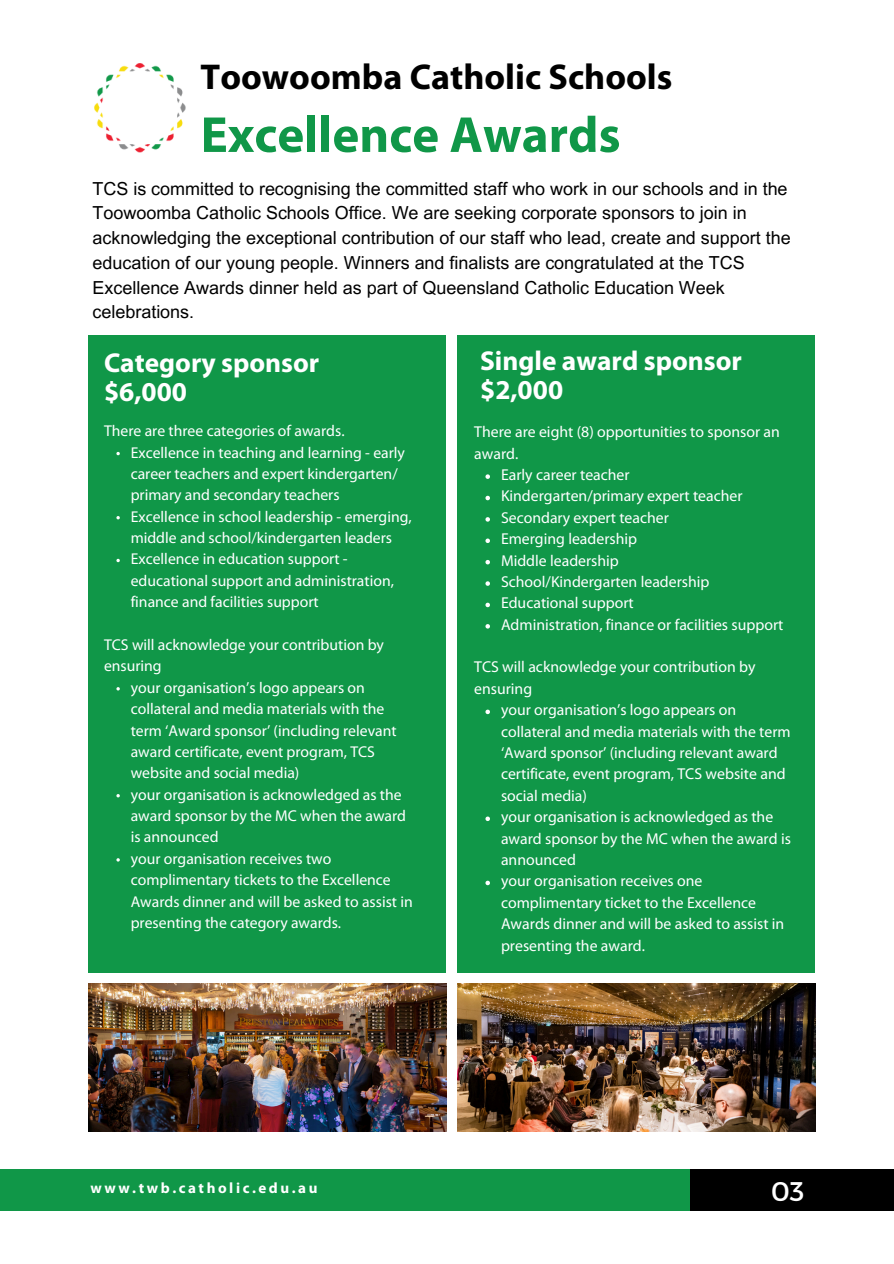
<style>
.page{position:relative;width:894px;height:1264px;background:#fff}
.page>*{position:absolute;margin:0;border:0;box-sizing:border-box;transform-origin:0 0}
.t1{font:700 51px "Myriad Pro";color:#109748}
.t2{font:700 36px "Myriad Pro";color:#000}
.t3{font:700 27.3px/29.2px "Myriad Pro";color:#fff}
.t4{font:27px "Montserrat";color:#fff}
.t5{font:18px/24.8px "Arial MT Pro";color:#000}
.t6{font:15.75px/21.3px "Myriad Pro";color:#fff}
.t7{font:700 15px "Myriad Pro";letter-spacing:.17em;color:#fff}
</style>
<div class="page">
<div style="left:689px;top:1169px;width:204px;height:41px;background:#000"></div>
<div style="left:0;top:1169px;width:689px;height:41px;background:#109748"></div>
<div style="left:88px;top:335px;width:358px;height:637px;background:#109748"></div>
<div style="left:457px;top:335px;width:358px;height:637px;background:#109748"></div>
<img style="left:94px;top:64px;width:92px;height:89px">
<img style="left:88px;top:983px;width:358px;height:148px">
<img style="left:457px;top:983px;width:358px;height:148px">
<svg style="left:116px;top:452px;width:4px;height:3px"></svg>
<svg style="left:116px;top:516px;width:4px;height:3px"></svg>
<svg style="left:116px;top:559px;width:4px;height:3px"></svg>
<svg style="left:116px;top:687px;width:4px;height:3px"></svg>
<svg style="left:116px;top:794px;width:4px;height:3px"></svg>
<svg style="left:116px;top:858px;width:4px;height:3px"></svg>
<svg style="left:485px;top:474px;width:5px;height:5px"></svg>
<svg style="left:485px;top:496px;width:5px;height:4px"></svg>
<svg style="left:485px;top:517px;width:5px;height:4px"></svg>
<svg style="left:485px;top:538px;width:5px;height:5px"></svg>
<svg style="left:485px;top:560px;width:5px;height:4px"></svg>
<svg style="left:485px;top:581px;width:5px;height:5px"></svg>
<svg style="left:485px;top:602px;width:5px;height:5px"></svg>
<svg style="left:485px;top:624px;width:5px;height:4px"></svg>
<svg style="left:485px;top:709px;width:5px;height:5px"></svg>
<svg style="left:485px;top:816px;width:5px;height:5px"></svg>
<svg style="left:485px;top:880px;width:5px;height:5px"></svg>
<p class="t2" style="left:200px;top:62px;width:473px">Toowoomba Catholic Schools</p>
<p class="t1" style="left:200px;top:114px;width:421px">Excellence Awards</p>
<p class="t5" style="left:92px;top:178px;width:699px">TCS is committed to recognising the committed staff who work in our schools and in the Toowoomba Catholic Schools Office. We are seeking corporate sponsors to join in acknowledging the exceptional contribution of our staff who lead, create and support the education of our young people. Winners and finalists are congratulated at the TCS Excellence Awards dinner held as part of Queensland Catholic Education Week celebrations.</p>
<h2 class="t3" style="left:104px;top:350px;width:217px">Category sponsor $6,000</h2>
<h2 class="t3" style="left:480px;top:348px;width:263px">Single award sponsor $2,000</h2>
<p class="t6" style="left:104px;top:421px;width:242px">There are three categories of awards.</p>
<p class="t6" style="left:131px;top:443px;width:276px">Excellence in teaching and learning - early career teachers and expert kindergarten/ primary and secondary teachers</p>
<p class="t6" style="left:131px;top:507px;width:282px">Excellence in school leadership - emerging, middle and school/kindergarten leaders</p>
<p class="t6" style="left:131px;top:550px;width:265px">Excellence in education support - educational support and administration, finance and facilities support</p>
<p class="t6" style="left:104px;top:635px;width:281px">TCS will acknowledge your contribution by ensuring</p>
<p class="t6" style="left:131px;top:678px;width:267px">your organisation’s logo appears on collateral and media materials with the term ‘Award sponsor’ (including relevant award certificate, event program, TCS website and social media)</p>
<p class="t6" style="left:131px;top:785px;width:277px">your organisation is acknowledged as the award sponsor by the MC when the award is announced</p>
<p class="t6" style="left:131px;top:849px;width:283px">your organisation receives two complimentary tickets to the Excellence Awards dinner and will be asked to assist in presenting the category awards.</p>
<p class="t6" style="left:474px;top:422px;width:307px">There are eight (8) opportunities to sponsor an award.</p>
<p class="t6" style="left:501px;top:465px;width:130px">Early career teacher</p>
<p class="t6" style="left:501px;top:487px;width:243px">Kindergarten/primary expert teacher</p>
<p class="t6" style="left:501px;top:508px;width:169px">Secondary expert teacher</p>
<p class="t6" style="left:501px;top:529px;width:138px">Emerging leadership</p>
<p class="t6" style="left:501px;top:551px;width:119px">Middle leadership</p>
<p class="t6" style="left:501px;top:572px;width:210px">School/Kindergarten leadership</p>
<p class="t6" style="left:501px;top:593px;width:134px">Educational support</p>
<p class="t6" style="left:501px;top:615px;width:284px">Administration, finance or facilities support</p>
<p class="t6" style="left:474px;top:658px;width:283px">TCS will acknowledge your contribution by ensuring</p>
<p class="t6" style="left:501px;top:700px;width:291px">your organisation’s logo appears on collateral and media materials with the term ‘Award sponsor’ (including relevant award certificate, event program, TCS website and social media)</p>
<p class="t6" style="left:501px;top:807px;width:291px">your organisation is acknowledged as the award sponsor by the MC when the award is announced</p>
<p class="t6" style="left:501px;top:871px;width:285px">your organisation receives one complimentary ticket to the Excellence Awards dinner and will be asked to assist in presenting the award.</p>
<h3 class="t7" style="left:90px;top:1181px;width:228px">www.twb.catholic.edu.au</h3>
<h1 class="t4" style="left:770px;top:1173px;width:35px">03</h1>
</div>
